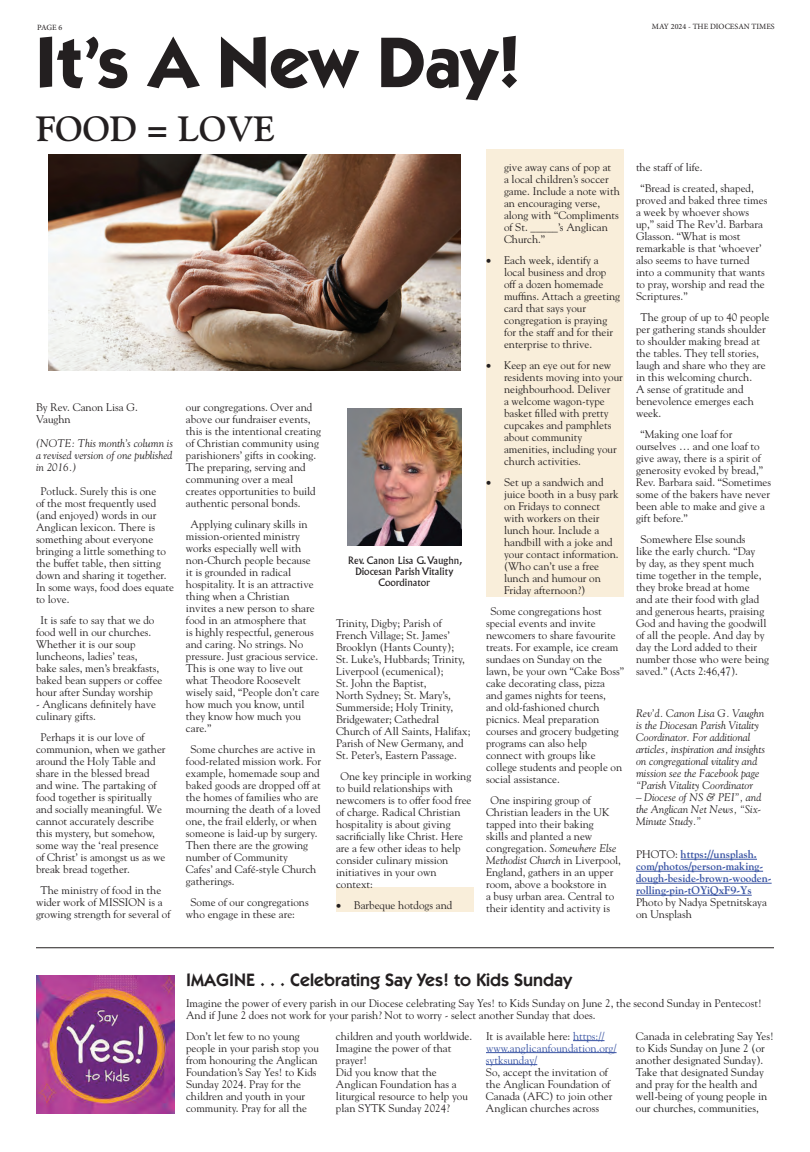
<style>
.page{position:relative;width:810px;height:1152px;background:#fff}
.page>*{position:absolute;margin:0;border:0;box-sizing:border-box;transform-origin:0 0}
.t1{font:700 72px "ITC Kabel Std";color:#231f20}
.t2{font:700 35px "Goudy Std";color:#231f20}
.t3{font:600 18px "ITC Kabel Std";color:#231f20}
.t4{font:11px/12px "Goudy Std";color:#231f20}
.t5{font:italic 11px/12px "Goudy Std";color:#231f20;text-align:justify}
.t6{font:11px/12px "Goudy Std";color:#1c1d1d}
.t7{font:700 11px/12px "Goudy Std";color:#3853a3}
.t8{font:11px/12px "Goudy Std";color:#3853a3}
.t9{font:10px/11px "Albertus MT Std";color:#231f20;text-align:center}
.t10{font:8px "Minion Pro";color:#231f20}
.s1{font-style:italic}
.s2{font-weight:400;color:#231f20}
.s3{color:#231f20}
</style>
<div class="page">
<div style="left:336px;top:887px;width:138px;height:25px;background:#f9eeda"></div>
<div style="left:486px;top:149px;width:138px;height:97px;background:#f9eeda"></div>
<div style="left:486px;top:242px;width:138px;height:109px;background:#f9eeda"></div>
<div style="left:486px;top:347px;width:138px;height:121px;background:#f9eeda"></div>
<div style="left:486px;top:464px;width:138px;height:133px;background:#f9eeda"></div>
<hr style="left:681px;top:859px;width:76px;height:1px;background:#3853a3">
<hr style="left:636px;top:871px;width:127px;height:1px;background:#3853a3">
<hr style="left:636px;top:883px;width:136px;height:1px;background:#3853a3">
<hr style="left:636px;top:895px;width:116px;height:1px;background:#3853a3">
<img style="left:48px;top:154px;width:412px;height:216px">
<img style="left:348px;top:409px;width:114px;height:137px">
<hr style="left:36px;top:947px;width:738px;height:1px;background:#231f20">
<hr style="left:573px;top:1040px;width:32px;height:1px;background:#3853a3">
<hr style="left:486px;top:1052px;width:131px;height:1px;background:#3853a3">
<hr style="left:486px;top:1064px;width:51px;height:1px;background:#3853a3">
<img style="left:36px;top:975px;width:138px;height:139px">
<p class="t10" style="left:37px;top:24px;width:27px">PAGE 6</p>
<p class="t10" style="left:652px;top:24px;width:124px">MAY 2024 - THE DIOCESAN TIMES</p>
<h1 class="t1" style="left:36px;top:36px;width:487px">It’s A New Day!</h1>
<h2 class="t2" style="left:36px;top:112px;width:241px">FOOD = LOVE</h2>
<p class="t4" style="left:36px;top:402px;width:103px">By Rev. Canon Lisa G.<br>Vaughn</p>
<p class="t5" style="left:36px;top:438px;width:139px">(NOTE: This month’s column is a revised version of one published in 2016.)</p>
<p class="t4" style="left:36px;top:486px;width:140px;text-indent:4px">Potluck. Surely this is one<br>of the most frequently used (and enjoyed) words in our<br>Anglican lexicon. There is something about everyone bringing a little something to the buffet table, then sitting down and sharing it together.<br>In some ways, food does equate to love.</p>
<p class="t4" style="left:36px;top:615px;width:128px;text-indent:4px">It is safe to say that we do food well in our churches.<br>Whether it is our soup luncheons, ladies’ teas,<br>bake sales, men’s breakfasts, baked bean suppers or coffee hour after Sunday worship</p>
<p class="t4" style="left:36px;top:699px;width:122px">- Anglicans definitely have culinary gifts.</p>
<p class="t4" style="left:36px;top:732px;width:131px;text-indent:4px">Perhaps it is our love of communion, when we gather around the Holy Table and share in the blessed bread and wine. The partaking of food together is spiritually and socially meaningful. We cannot accurately describe this mystery, but somehow, some way the ‘real presence of Christ’ is amongst us as we break bread together.</p>
<p class="t4" style="left:36px;top:885px;width:137px;text-indent:4px">The ministry of food in the wider work of MISSION is a growing strength for several of</p>
<p class="t4" style="left:186px;top:402px;width:137px">our congregations. Over and above our fundraiser events, this is the intentional creating of Christian community using parishioners’ gifts in cooking.<br>The preparing, serving and communing over a meal creates opportunities to build authentic personal bonds.</p>
<p class="t4" style="left:186px;top:519px;width:135px;text-indent:4px">Applying culinary skills in mission-oriented ministry works especially well with non-Church people because it is grounded in radical hospitality. It is an attractive thing when a Christian invites a new person to share food in an atmosphere that<br>is highly respectful, generous and caring. No strings. No pressure. Just gracious service.<br>This is one way to live out what Theodore Roosevelt wisely said, “People don’t care how much you know, until they know how much you care.”</p>
<p class="t4" style="left:186px;top:744px;width:137px;text-indent:4px">Some churches are active in food-related mission work. For example, homemade soup and baked goods are dropped off at the homes of families who are mourning the death of a loved one, the frail elderly, or when someone is laid-up by surgery.<br>Then there are the growing number of Community<br>Cafes’ and Café-style Church gatherings.</p>
<p class="t4" style="left:186px;top:897px;width:124px;text-indent:4px">Some of our congregations who engage in these are:</p>
<p class="t9" style="left:348px;top:556px;width:115px">Rev. Canon Lisa G. Vaughn,<br>Diocesan Parish Vitality<br>Coordinator</p>
<p class="t4" style="left:336px;top:618px;width:136px">Trinity, Digby; Parish of<br>French Village; St. James’<br>Brooklyn (Hants County);<br>St. Luke’s, Hubbards; Trinity,<br>Liverpool (ecumenical);<br>St. John the Baptist,<br>North Sydney; St. Mary’s,<br>Summerside; Holy Trinity,<br>Bridgewater; Cathedral<br>Church of All Saints, Halifax;<br>Parish of New Germany, and<br>St. Peter’s, Eastern Passage.</p>
<p class="t4" style="left:336px;top:771px;width:137px;text-indent:4px">One key principle in working to build relationships with newcomers is to offer food free of charge. Radical Christian hospitality is about giving sacrificially like Christ. Here are a few other ideas to help consider culinary mission initiatives in your own context:</p>
<p class="t4" style="left:336px;top:900px;width:118px">• Barbeque hotdogs and</p>
<p class="t4" style="left:504px;top:162px;width:117px">give away cans of pop at<br>a local children’s soccer game. Include a note with an encouraging verse, along with “Compliments of St. _____’s Anglican<br>Church.”</p>
<p class="t4" style="left:504px;top:255px;width:118px;text-indent:-18px">• Each week, identify a local business and drop off a dozen homemade muffins. Attach a greeting card that says your congregation is praying for the staff and for their enterprise to thrive.</p>
<p class="t4" style="left:504px;top:360px;width:120px;text-indent:-18px">• Keep an eye out for new residents moving into your neighbourhood. Deliver<br>a welcome wagon-type basket filled with pretty cupcakes and pamphlets about community amenities, including your church activities.</p>
<p class="t4" style="left:504px;top:477px;width:116px;text-indent:-18px">• Set up a sandwich and juice booth in a busy park on Fridays to connect with workers on their lunch hour. Include a handbill with a joke and your contact information. (Who can’t use a free lunch and humour on<br>Friday afternoon?)</p>
<p class="t4" style="left:486px;top:606px;width:140px;text-indent:4px">Some congregations host special events and invite newcomers to share favourite treats. For example, ice cream sundaes on Sunday on the lawn, be your own “Cake Boss” cake decorating class, pizza and games nights for teens, and old-fashioned church picnics. Meal preparation courses and grocery budgeting programs can also help connect with groups like college students and people on social assistance.</p>
<p class="t4" style="left:486px;top:795px;width:137px;text-indent:4px">One inspiring group of<br>Christian leaders in the UK tapped into their baking<br>skills and planted a new congregation. <span class="s1">Somewhere Else<br>Methodist Church</span> in Liverpool,<br>England, gathers in an upper room, above a bookstore in<br>a busy urban area. Central to their identity and activity is</p>
<p class="t4" style="left:640px;top:157px;width:115px;line-height:21px;text-indent:-4px">the staff of life.<br>“Bread is created, shaped,</p>
<p class="t4" style="left:636px;top:195px;width:133px">proved and baked three times a week by whoever shows up,” said The Rev’d. Barbara<br>Glasson. “What is most remarkable is that ‘whoever’ also seems to have turned into a community that wants to pray, worship and read the<br>Scriptures.”</p>
<p class="t4" style="left:636px;top:312px;width:135px;text-indent:4px">The group of up to 40 people per gathering stands shoulder to shoulder making bread at the tables. They tell stories, laugh and share who they are in this welcoming church.<br>A sense of gratitude and benevolence emerges each week.</p>
<p class="t4" style="left:636px;top:429px;width:137px;text-indent:4px">“Making one loaf for ourselves … and one loaf to give away, there is a spirit of generosity evoked by bread,”<br>Rev. Barbara said. “Sometimes some of the bakers have never been able to make and give a gift before.”</p>
<p class="t4" style="left:636px;top:534px;width:135px;text-indent:4px">Somewhere Else sounds<br>like the early church. “Day<br>by day, as they spent much time together in the temple, they broke bread at home<br>and ate their food with glad and generous hearts, praising<br>God and having the goodwill of all the people. And day by day the Lord added to their number those who were being saved.” (Acts 2:46,47).</p>
<p class="t5" style="left:636px;top:708px;width:131px;text-align:left">Rev’d. Canon Lisa G. Vaughn is the Diocesan Parish Vitality<br>Coordinator. For additional articles, inspiration and insights on congregational vitality and mission see the Facebook page “Parish Vitality Coordinator</p>
<p class="t5" style="left:636px;top:792px;width:127px">– Diocese of NS &amp; PEI”, and the Anglican Net News, “Six-Minute Study.”</p>
<p class="t7" style="left:636px;top:849px;width:137px"><span class="s2">PHOTO:</span> https://unsplash. com/photos/person-making&shy;dough-beside-brown-wooden&shy;rolling-pin-tOYiQxF9-Ys</p>
<p class="t4" style="left:636px;top:897px;width:133px">Photo by Nadya Spetnitskaya on Unsplash</p>
<h3 class="t3" style="left:186px;top:973px;width:388px">IMAGINE . . . Celebrating Say Yes! to Kids Sunday</h3>
<p class="t4" style="left:186px;top:997px;width:577px">Imagine the power of every parish in our Diocese celebrating Say Yes! to Kids Sunday on June 2, the second Sunday in Pentecost!<br>And if June 2 does not work for your parish? Not to worry - select another Sunday that does.</p>
<p class="t4" style="left:186px;top:1030px;width:134px">Don’t let few to no young people in your parish stop you from honouring the Anglican<br>Foundation’s Say Yes! to Kids<br>Sunday 2024. Pray for the children and youth in your community. Pray for all the</p>
<p class="t4" style="left:336px;top:1030px;width:138px">children and youth worldwide.<br>Imagine the power of that prayer!<br>Did you know that the<br>Anglican Foundation has a liturgical resource to help you plan SYTK Sunday 2024?</p>
<p class="t8" style="left:486px;top:1030px;width:132px"><span class="s3">It is available here:</span> https:// www.anglicanfoundation.org/ sytksunday/</p>
<p class="t6" style="left:636px;top:1030px;width:139px"><span class="s3">Canada in celebrating</span> Say Yes! to Kids Sunday on June 2 (or another designated Sunday).<br>Take that designated Sunday and pray for the health and well-being of young people in our churches, communities,</p>
<p class="t4" style="left:486px;top:1066px;width:128px">So, accept the invitation of the Anglican Foundation of<br>Canada (AFC) to join other<br>Anglican churches across</p>
</div>
